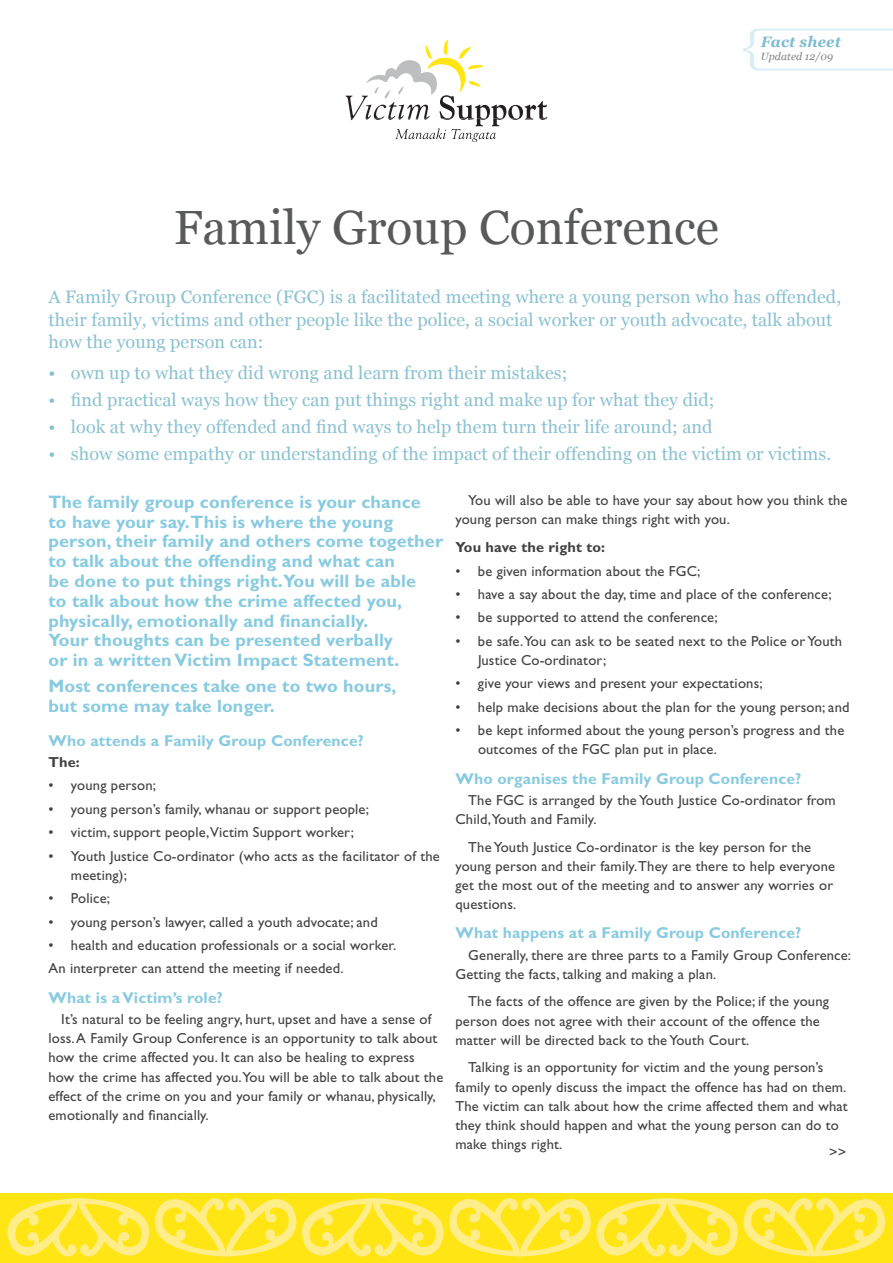
<style>
.page{position:relative;width:893px;height:1263px;background:#fff}
.page>*{position:absolute;margin:0;border:0;box-sizing:border-box;transform-origin:0 0}
.Header_style_2{font:48px "Georgia";color:#58595b}
.INTRO_Para{font:18px/22.5px "Georgia";letter-spacing:.005em;color:#8ac1d2}
.Body_blue_bold{font:700 18px/19.8px "Gill Sans";letter-spacing:.01em;color:#88cbe0}
.Body_blue_bold-2{font:700 15.75px "Gill Sans";letter-spacing:.01em;color:#88cbe0}
.t1{font:italic 700 15px "Georgia";letter-spacing:.01em;color:#7dbbce}
.Body{font:14.55px/19.2px "Gill Sans";letter-spacing:.01em;color:#414142}
.Body_bullet{font:14.55px/19.2px "Gill Sans";letter-spacing:.01em;color:#414142}
.Body_bullet-2{font:700 14.55px "Gill Sans";letter-spacing:.01em;color:#414142}
.t2{font:italic 10.5px "Georgia";letter-spacing:.01em;color:#808285}
</style>
<div class="page">
<div style="left:0;top:1194px;width:893px;height:69px;background:#ffe513"></div>
<svg style="left:7px;top:1198px;width:879px;height:58px"></svg>
<svg style="left:346px;top:39px;width:201px;height:103px"></svg>
<svg style="left:743px;top:29px;width:150px;height:42px"></svg>
<p class="t1" style="left:761px;top:34px;width:82px">Fact sheet</p>
<p class="t2" style="left:761px;top:50px;width:74px">Updated 12/09</p>
<p class="Header_style_2" style="left:174px;top:200px;width:547px">Family Group Conference</p>
<p class="INTRO_Para" style="left:48px;top:286px;width:794px">A Family Group Conference (FGC) is a facilitated meeting where a young person who has offended, their family, victims and other people like the police, a social worker or youth advocate, talk about how the young person can:</p>
<p class="INTRO_Para" style="left:48px;top:362px;width:520px">• own up to what they did wrong and learn from their mistakes;</p>
<p class="INTRO_Para" style="left:48px;top:389px;width:668px">• find practical ways how they can put things right and make up for what they did;</p>
<p class="INTRO_Para" style="left:48px;top:415px;width:666px">• look at why they offended and find ways to help them turn their life around; and</p>
<p class="INTRO_Para" style="left:48px;top:442px;width:784px">• show some empathy or understanding of the impact of their offending on the victim or victims.</p>
<p class="Body_blue_bold" style="left:48px;top:492px;width:396px">The family group conference is your chance to have your say. This is where the young person, their family and others come together to talk about the offending and what can<br>be done to put things right. You will be able<br>to talk about how the crime affected you, physically, emotionally and financially.<br>Your thoughts can be presented verbally<br>or in a written Victim Impact Statement.</p>
<p class="Body_blue_bold" style="left:48px;top:676px;width:349px">Most conferences take one to two hours, but some may take longer.</p>
<p class="Body_blue_bold-2" style="left:48px;top:731px;width:317px">Who attends a Family Group Conference?</p>
<p class="Body_bullet-2" style="left:48px;top:753px;width:33px">The:</p>
<p class="Body_bullet" style="left:48px;top:776px;width:109px">• young person;</p>
<p class="Body_bullet" style="left:48px;top:799px;width:322px">• young person’s family, whanau or support people;</p>
<p class="Body_bullet" style="left:48px;top:823px;width:307px">• victim, support people,Victim Support worker;</p>
<p class="Body_bullet" style="left:71px;top:846px;width:370px;text-indent:-22px">• Youth Justice Co-ordinator (who acts as the facilitator of the meeting);</p>
<p class="Body_bullet" style="left:48px;top:889px;width:63px">• Police;</p>
<p class="Body_bullet" style="left:48px;top:912px;width:331px">• young person’s lawyer, called a youth advocate; and</p>
<p class="Body_bullet" style="left:48px;top:936px;width:349px">• health and education professionals or a social worker.</p>
<p class="Body_bullet" style="left:48px;top:959px;width:297px">An interpreter can attend the meeting if needed.</p>
<p class="Body_blue_bold-2" style="left:48px;top:988px;width:176px">What is a Victim’s role?</p>
<p class="Body" style="left:48px;top:1009px;width:396px;text-indent:13px">It’s natural to be feeling angry, hurt, upset and have a sense of loss.A Family Group Conference is an opportunity to talk about how the crime affected you. It can also be healing to express how the crime has affected you.You will be able to talk about the effect of the crime on you and your family or whanau, physically, emotionally and financially.</p>
<p class="Body" style="left:455px;top:491px;width:393px;text-indent:13px">You will also be able to have your say about how you think the young person can make things right with you.</p>
<p class="Body_bullet-2" style="left:455px;top:539px;width:151px">You have the right to:</p>
<p class="Body_bullet" style="left:455px;top:561px;width:246px">• be given information about the FGC;</p>
<p class="Body_bullet" style="left:455px;top:584px;width:377px">• have a say about the day, time and place of the conference;</p>
<p class="Body_bullet" style="left:455px;top:608px;width:264px">• be supported to attend the conference;</p>
<p class="Body_bullet" style="left:478px;top:631px;width:366px;text-indent:-22px">• be safe.You can ask to be seated next to the Police or Youth<br>Justice Co-ordinator;</p>
<p class="Body_bullet" style="left:455px;top:674px;width:309px">• give your views and present your expectations;</p>
<p class="Body_bullet" style="left:455px;top:697px;width:396px">• help make decisions about the plan for the young person; and</p>
<p class="Body_bullet" style="left:478px;top:721px;width:368px;text-indent:-22px">• be kept informed about the young person’s progress and the outcomes of the FGC plan put in place.</p>
<p class="Body_blue_bold-2" style="left:455px;top:769px;width:347px">Who organises the Family Group Conference?</p>
<p class="Body" style="left:455px;top:790px;width:382px;text-indent:13px">The FGC is arranged by the Youth Justice Co-ordinator from<br>Child,Youth and Family.</p>
<p class="Body" style="left:455px;top:837px;width:381px;text-indent:13px">The Youth Justice Co-ordinator is the key person for the young person and their family.They are there to help everyone get the most out of the meeting and to answer any worries or questions.</p>
<p class="Body_blue_bold-2" style="left:455px;top:924px;width:347px">What happens at a Family Group Conference?</p>
<p class="Body" style="left:455px;top:945px;width:397px;text-indent:13px">Generally, there are three parts to a Family Group Conference:<br>Getting the facts, talking and making a plan.</p>
<p class="Body" style="left:455px;top:992px;width:375px;text-indent:13px">The facts of the offence are given by the Police; if the young person does not agree with their account of the offence the matter will be directed back to the Youth Court.</p>
<p class="Body" style="left:455px;top:1058px;width:394px;text-indent:13px">Talking is an opportunity for victim and the young person’s family to openly discuss the impact the offence has had on them.<br>The victim can talk about how the crime affected them and what they think should happen and what the young person can do to make things right.</p>
<p class="Body" style="left:829px;top:1142px;width:19px">&gt;&gt;</p>
</div>
